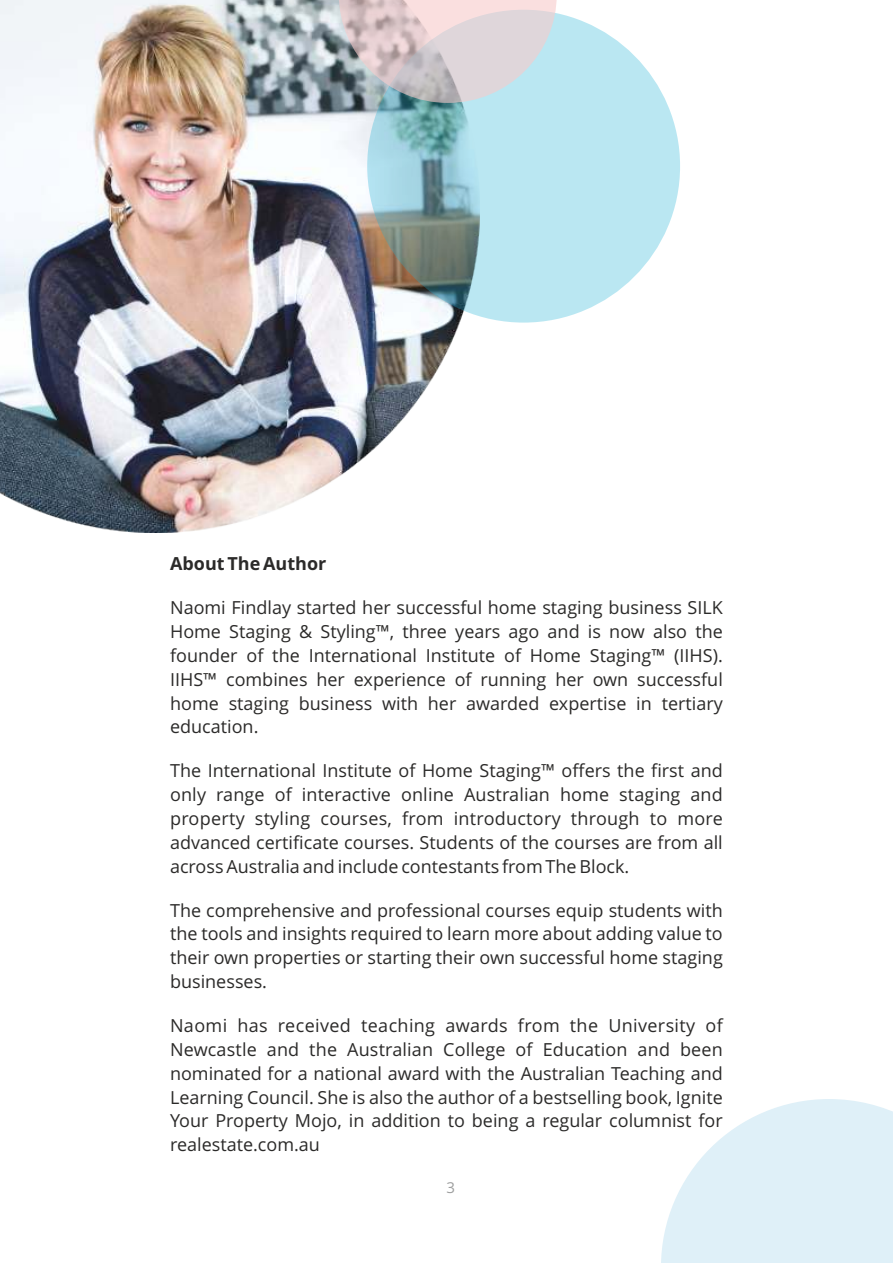
<style>
.page{position:relative;width:893px;height:1263px;background:#fff}
.page>*{position:absolute;margin:0;border:0;box-sizing:border-box;transform-origin:0 0}
.t1{font:18px/23.9px "Open Sans";color:#2b2a29;text-align:justify}
.t2{font:700 18px "Open Sans";color:#2b2a29}
.t3{font:15px "Open Sans";color:#9d9e9e}
</style>
<div class="page">
<img style="left:0;top:0;width:464px;height:532px">
<div style="left:367px;top:10px;width:313px;height:313px;background:#18b0d5;border-radius:50%;opacity:.3"></div>
<svg style="left:339px;top:0;width:218px;height:103px;background:#cecace"></svg>
<svg style="left:661px;top:1099px;width:232px;height:164px"></svg>
<p class="t2" style="left:170px;top:556px;width:158px">About The Author</p>
<p class="t1" style="left:170px;top:598px;width:554px">Naomi Findlay started her successful home staging business SILK Home Staging &amp; Styling™, three years ago and is now also the founder of the International Institute of Home Staging™ (IIHS).<br>IIHS™ combines her experience of running her own successful home staging business with her awarded expertise in tertiary education.</p>
<p class="t1" style="left:170px;top:761px;width:554px">The International Institute of Home Staging™ offers the first and only range of interactive online Australian home staging and property styling courses, from introductory through to more advanced certificate courses. Students of the courses are from all across Australia and include contestants from The Block.</p>
<p class="t1" style="left:170px;top:900px;width:554px">The comprehensive and professional courses equip students with the tools and insights required to learn more about adding value to their own properties or starting their own successful home staging businesses.</p>
<p class="t1" style="left:170px;top:1015px;width:554px">Naomi has received teaching awards from the University of Newcastle and the Australian College of Education and been nominated for a national award with the Australian Teaching and Learning Council. She is also the author of a bestselling book, Ignite Your Property Mojo, in addition to being a regular columnist for realestate.com.au</p>
<p class="t3" style="left:446px;top:1182px;width:10px">3</p>
</div>
